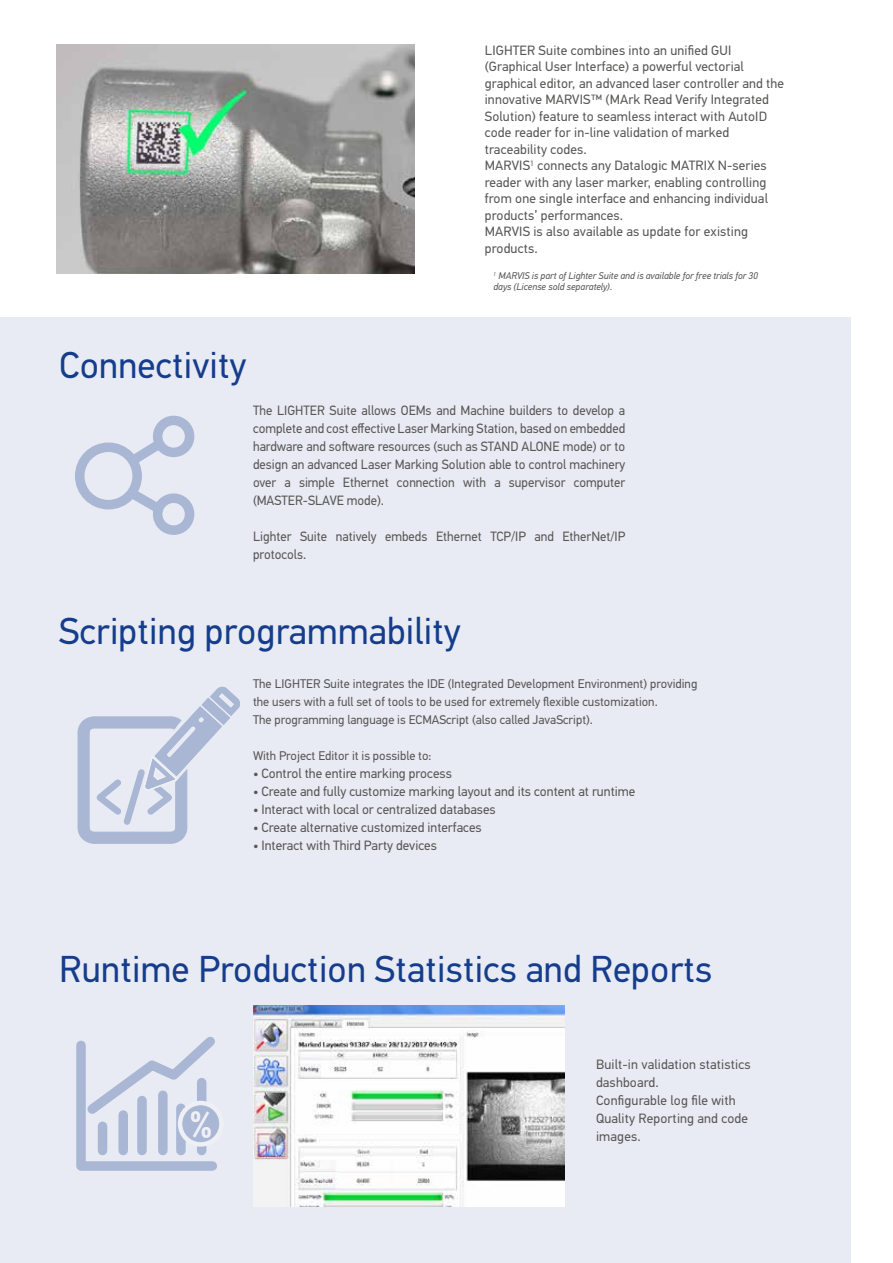
<style>
.page{position:relative;width:893px;height:1263px;background:#fff}
.page>*{position:absolute;margin:0;border:0;box-sizing:border-box;transform-origin:0 0}
.t1{font:700 38.25px "Titillium Text 22 L";color:#fff}
.t2{font:37.5px "PF Din Text Pro";letter-spacing:.005em;color:#153d8c}
.t3{font:13.5px/16.5px "PF Din Text Pro";letter-spacing:.01em;color:#575756}
.t4{font:12.6px/18px "PF Din Text Pro";color:#575756}
.t5{font:italic 9.75px/10.5px "PF Din Text Pro";color:#575756}
</style>
<div class="page">
<div style="left:0;top:317px;width:850px;height:946px;background:#e8ebf3"></div>
<img style="left:56px;top:45px;width:358px;height:228px">
<svg style="left:75px;top:415px;width:120px;height:120px"></svg>
<svg style="left:76px;top:1036px;width:141px;height:135px"></svg>
<svg style="left:178px;top:1101px;width:46px;height:46px"></svg>
<div style="left:183px;top:1106px;width:36px;height:36px;background:#a9b7d4;border-radius:50%"></div>
<div style="left:182px;top:1105px;width:37px;height:37px;border:1px solid #1c3f89;border-radius:50%"></div>
<svg style="left:77px;top:686px;width:163px;height:158px"></svg>
<img style="left:254px;top:1006px;width:310px;height:200px">
<h2 class="t2" style="left:59px;top:343px;width:189px">Connectivity</h2>
<p class="t3" style="left:485px;top:42px;width:301px">LIGHTER Suite combines into an unified GUI (Graphical User Interface) a powerful vectorial graphical editor, an advanced laser controller and the innovative MARVIS™ (MArk Read Verify Integrated Solution) feature to seamless interact with AutoID code reader for in-line validation of marked traceability codes.<br>MARVIS<sup>1</sup> connects any Datalogic MATRIX N-series reader with any laser marker, enabling controlling from one single interface and enhancing individual products’ performances.<br>MARVIS is also available as update for existing products.</p>
<p class="t5" style="left:493px;top:271px;width:266px"><sup>1</sup> MARVIS is part of Lighter Suite and is available for free trials for 30 days (License sold separately).</p>
<p class="t3" style="left:253px;top:402px;width:374px;line-height:18px;text-align:justify">The LIGHTER Suite allows OEMs and Machine builders to develop a complete and cost effective Laser Marking Station, based on embedded hardware and software resources (such as STAND ALONE mode) or to design an advanced Laser Marking Solution able to control machinery over a simple Ethernet connection with a supervisor computer (MASTER-SLAVE mode).</p>
<p class="t3" style="left:253px;top:528px;width:374px;line-height:18px">Lighter Suite natively embeds Ethernet TCP/IP and EtherNet/IP protocols.</p>
<h2 class="t2" style="left:59px;top:609px;width:403px">Scripting programmability</h2>
<p class="t4" style="left:253px;top:674px;width:446px">The LIGHTER Suite integrates the IDE (Integrated Development Environment) providing the users with a full set of tools to be used for extremely flexible customization.<br>The programming language is ECMAScript (also called JavaScript).</p>
<p class="t4" style="left:253px;top:746px;width:180px">With Project Editor it is possible to:</p>
<p class="t3" style="left:253px;top:765px;width:200px">• Control the entire marking process</p>
<p class="t3" style="left:253px;top:783px;width:384px">• Create and fully customize marking layout and its content at runtime</p>
<p class="t3" style="left:253px;top:801px;width:244px">• Interact with local or centralized databases</p>
<p class="t3" style="left:253px;top:819px;width:230px">• Create alternative customized interfaces</p>
<p class="t3" style="left:253px;top:837px;width:185px">• Interact with Third Party devices</p>
<h2 class="t2" style="left:59px;top:947px;width:655px">Runtime Production Statistics and Reports</h2>
<h1 class="t1" style="left:191px;top:1095px;width:22px">%</h1>
<p class="t3" style="left:596px;top:1055px;width:156px;line-height:18px">Built-in validation statistics dashboard.<br>Configurable log file with<br>Quality Reporting and code images.</p>
</div>
